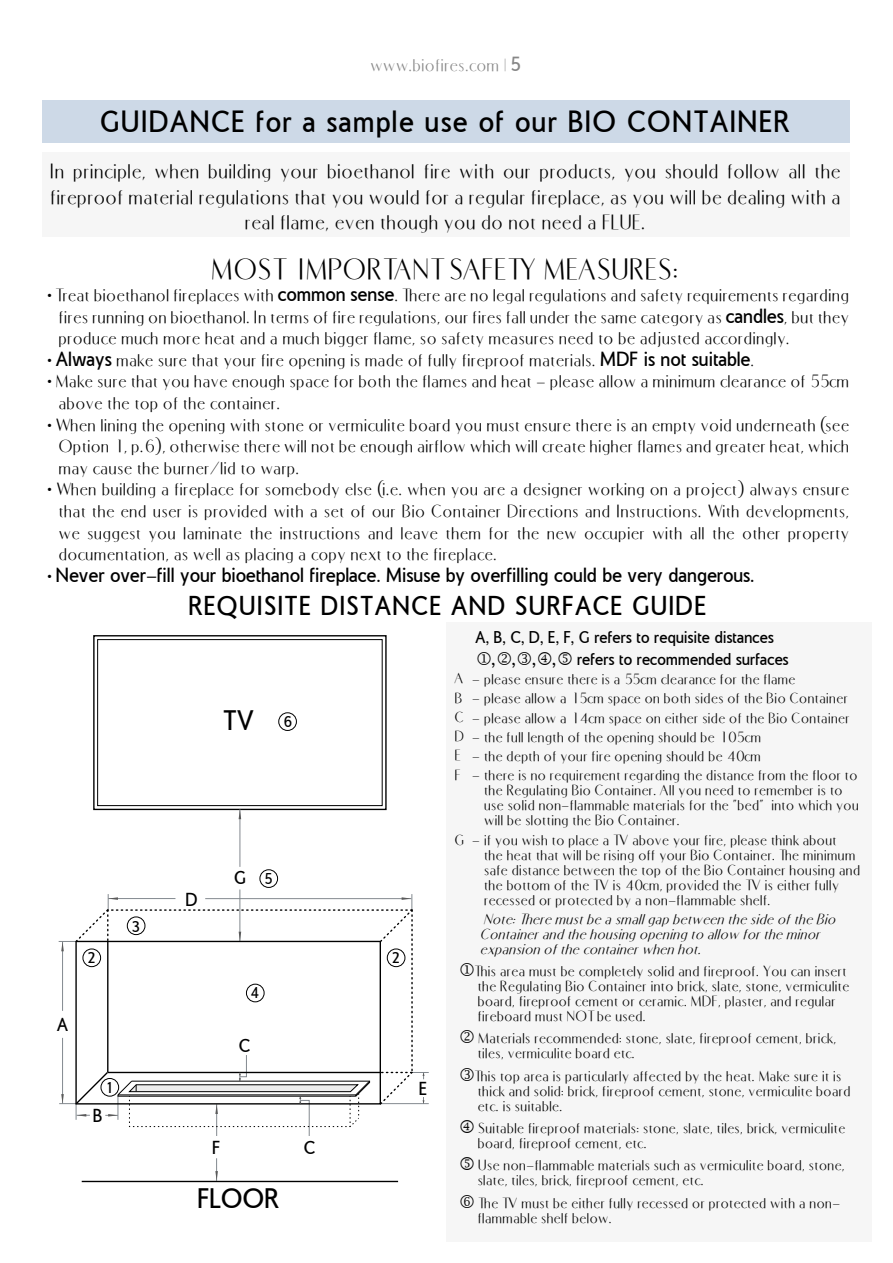
<style>
.page{position:relative;width:893px;height:1263px;background:#fff}
.page>*{position:absolute;margin:0;border:0;box-sizing:border-box;transform-origin:0 0}
.t1{font:30px "COM4 t Fine";color:#000}
.t2{font:500 27px "COM4 t Sans";letter-spacing:.05em;color:#000}
.t3{font:500 24.75px "COM4 t Sans";color:#000}
.t4{font:500 24px "COM4 t Sans";letter-spacing:.05em;color:#000}
.t5{font:21px/25.2px "COM4 t Fine";color:#000;text-align:center}
.t6{font:18px/21.6px "COM4 t Fine";color:#000;text-align:justify}
.t7{font:500 18px "COM4 t Sans";color:#000}
.t8{font:18px "COM4 t Fine";color:#878787}
.t9{font:500 16.5px "COM4 t Sans";color:#000}
.t10{font:15px/15px "COM4 t Fine";color:#000}
.t11{font:italic 15px/15px "COM4 t Fine";color:#000}
.t12{font:500 15px/22.2px "COM4 t Sans";color:#000}
.t13{font:500 13.8px "COM4 t Sans";color:#000}
.s1{font-family:"COM4 t Sans";font-weight:500}
.s2{font-family:"Dax Pro";font-stretch:condensed}
.s3{font-family:"Dax Pro";font-weight:400;font-stretch:condensed}
.s4{font-size:18px}
</style>
<div class="page">
<div style="left:43px;top:100px;width:807px;height:42px;background:#cdd9e7"></div>
<div style="left:43px;top:152px;width:807px;height:85px;background:#f6f6f6"></div>
<div style="left:446px;top:622px;width:426px;height:620px;background:#f6f6f6"></div>
<div style="left:93px;top:635px;width:294px;height:175px;border:1px solid #000"></div>
<div style="left:97px;top:639px;width:285px;height:167px;border:1px solid #000"></div>
<hr style="left:240px;top:809px;width:1px;height:58px;background:#83898f">
<svg style="left:239px;top:809px;width:2px;height:10px"></svg>
<svg style="left:215px;top:1158px;width:3px;height:23px"></svg>
<hr style="left:240px;top:889px;width:1px;height:52px;background:#83898f">
<hr style="left:82px;top:1181px;width:316px;height:1px;background:#000">
<div style="left:260px;top:869px;width:18px;height:19px;border:1px solid #000;border-radius:50%"></div>
<div style="left:278px;top:712px;width:19px;height:19px;border:1px solid #000;border-radius:50%"></div>
<svg style="left:59px;top:894px;width:370px;height:242px"></svg>
<p class="t8" style="left:371px;top:56px;width:152px">www.biofires.com | <span class="s1">5</span></p>
<h2 class="t2" style="left:102px;top:110px;width:691px">GUIDANCE for a sample use of our BIO CONTAINER</h2>
<p class="t5" style="left:51px;top:159px;width:792px">In principle, when building your bioethanol fire with our products, you should follow all the fireproof material regulations that you would for a regular fireplace, as you will be dealing with a real flame, even though you do not need a FLUE.</p>
<h1 class="t1" style="left:213px;top:254px;width:469px">MOST IMPORTANT SAFETY MEASURES:</h1>
<p class="t6" style="left:60px;top:284px;width:792px;text-indent:-13px"><span class="s2">•</span> Treat bioethanol fireplaces with <span class="s1">common sense</span>. There are no legal regulations and safety requirements regarding fires running on bioethanol. In terms of fire regulations, our fires fall under the same category as <span class="s1">candles</span>, but they produce much more heat and a much bigger flame, so safety measures need to be adjusted accordingly.</p>
<p class="t6" style="left:47px;top:349px;width:710px"><span class="s2">•</span> <span class="s1">Always</span> make sure that your fire opening is made of fully fireproof materials. <span class="s1">MDF is not suitable</span>.</p>
<p class="t6" style="left:60px;top:371px;width:792px;text-indent:-13px"><span class="s2">•</span> Make sure that you have enough space for both the flames and heat - please allow a minimum clearance of 55cm above the top of the container.</p>
<p class="t6" style="left:59px;top:414px;width:792px;text-indent:-13px"><span class="s2">•</span> When lining the opening with stone or vermiculite board you must ensure there is an empty void underneath (see Option 1, p.6), otherwise there will not be enough airflow which will create higher flames and greater heat, which may cause the burner/lid to warp.</p>
<p class="t6" style="left:59px;top:479px;width:792px;text-indent:-13px"><span class="s2">•</span> When building a fireplace for somebody else (i.e. when you are a designer working on a project) always ensure that the end user is provided with a set of our Bio Container Directions and Instructions. With developments, we suggest you laminate the instructions and leave them for the new occupier with all the other property documentation, as well as placing a copy next to the fireplace.</p>
<p class="t7" style="left:47px;top:567px;width:710px"><span class="s3">•</span> Never over-fill your bioethanol fireplace. Misuse by overfilling could be very dangerous.</p>
<h3 class="t4" style="left:190px;top:596px;width:519px">REQUISITE DISTANCE AND SURFACE GUIDE</h3>
<p class="t12" style="left:492px;top:627px;width:299px;text-indent:-16px">A, B, C, D, E, F, G refers to requisite distances<br><span class="s4">, ,</span>●<span class="s4">, ,</span>■ refers to recommended surfaces</p>
<p class="t10" style="left:473px;top:672px;width:325px">- please ensure there is a 55cm clearance for the flame</p>
<p class="t10" style="left:473px;top:691px;width:378px">- please allow a 15cm space on both sides of the Bio Container</p>
<p class="t10" style="left:473px;top:710px;width:379px">- please allow a 14cm space on either side of the Bio Container</p>
<p class="t10" style="left:473px;top:729px;width:291px">- the full length of the opening should be 105cm</p>
<p class="t10" style="left:473px;top:749px;width:291px">- the depth of your fire opening should be 40cm</p>
<p class="t10" style="left:485px;top:768px;width:377px;text-indent:-12px">- there is no requirement regarding the distance from the floor to the Regulating Bio Container. All you need to remember is to use solid non-flammable materials for the "bed" into which you will be slotting the Bio Container.</p>
<p class="t10" style="left:485px;top:832px;width:378px;text-indent:-12px">- if you wish to place a TV above your fire, please think about<br>the heat that will be rising off your Bio Container. The minimum safe distance between the top of the Bio Container housing and the bottom of the TV is 40cm, provided the TV is either fully recessed or protected by a non-flammable shelf.</p>
<p class="t11" style="left:480px;top:911px;width:361px">Note:Theremustbeasmallgap betweenthesideoftheBio<br>Containerandthehousing opening to allow fortheminor expansionofthecontainerwhenhot.</p>
<p class="t10" style="left:475px;top:964px;width:377px">This area must be completely solid and fireproof. You can insert the Regulating Bio Container into brick, slate, stone, vermiculite board, fireproof cement or ceramic. MDF, plaster, and regular fireboard must NOT be used.</p>
<p class="t10" style="left:478px;top:1031px;width:361px">Materials recommended: stone, slate, fireproof cement, brick, tiles, vermiculite board etc.</p>
<p class="t10" style="left:478px;top:1068px;width:375px;text-indent:-19px">●This top area is particularly affected by the heat. Make sure it is thick and solid: brick, fireproof cement, stone, vermiculite board etc. is suitable.</p>
<p class="t10" style="left:478px;top:1120px;width:369px">Suitable fireproof materials: stone, slate, tiles, brick, vermiculite board, fireproof cement, etc.</p>
<p class="t10" style="left:478px;top:1158px;width:369px;text-indent:-19px">■ Use non-flammable materials such as vermiculite board, stone, slate, tiles, brick, fireproof cement, etc.</p>
<p class="t10" style="left:478px;top:1195px;width:364px;text-indent:-19px">□ The TV must be either fully recessed or protected with a non&shy;flammable shelf below.</p>
<p class="t10" style="left:455px;top:669px;width:11px;line-height:19.2px">A<br>B<br>C<br>D<br>E<br>F</p>
<h3 class="t3" style="left:224px;top:711px;width:32px">TV</h3>
<p class="t13" style="left:285px;top:716px;width:10px">6</p>
<p class="t10" style="left:455px;top:832px;width:12px">G</p>
<p class="t9" style="left:235px;top:871px;width:13px">G</p>
<p class="t13" style="left:266px;top:873px;width:9px">5</p>
<p class="t9" style="left:186px;top:892px;width:14px">D</p>
<p class="t13" style="left:133px;top:921px;width:9px">3</p>
<p class="t13" style="left:88px;top:952px;width:9px">2</p>
<p class="t13" style="left:393px;top:952px;width:9px">2</p>
<p class="t13" style="left:252px;top:987px;width:9px">4</p>
<p class="t9" style="left:58px;top:1018px;width:13px">A</p>
<p class="t9" style="left:240px;top:1038px;width:13px">C</p>
<p class="t9" style="left:420px;top:1082px;width:10px">E</p>
<p class="t13" style="left:108px;top:1082px;width:6px">1</p>
<p class="t9" style="left:94px;top:1109px;width:11px">B</p>
<p class="t9" style="left:305px;top:1140px;width:13px">C</p>
<p class="t9" style="left:213px;top:1140px;width:9px">F</p>
<h3 class="t3" style="left:199px;top:1188px;width:83px">FLOOR</h3>
</div>
